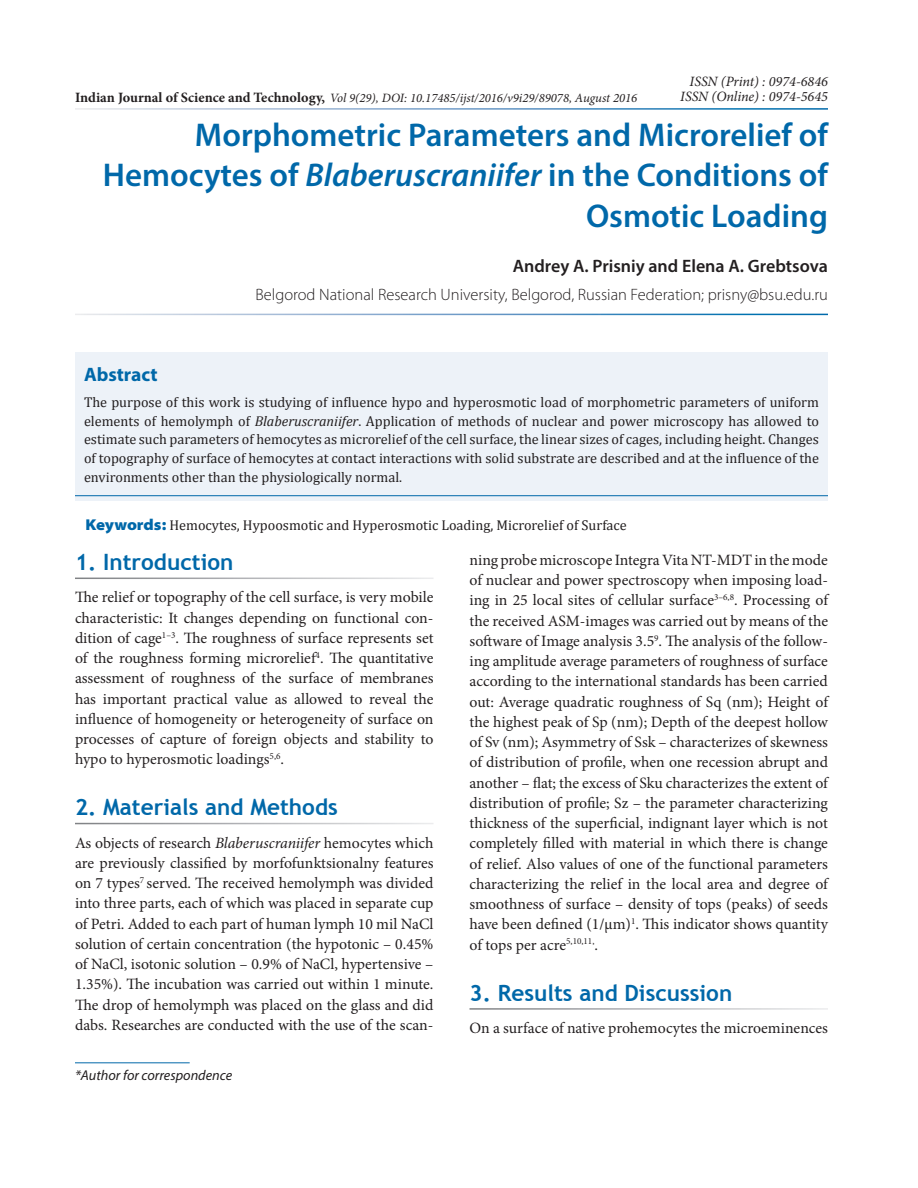
<style>
.page{position:relative;width:918px;height:1188px;background:#fff}
.page>*{position:absolute;margin:0;border:0;box-sizing:border-box;transform-origin:0 0}
.AT{font:600 33px/40.5px "Myriad Pro";color:#0068a9;text-align:right}
.t1{font:700 22.5px "Trebuchet MS";color:#0068a9}
.Abs_Head{font:700 19.5px "Myriad Pro";color:#0068a9}
.Author{font:600 18px "Myriad Pro";color:#231f20}
.Affiliation_Last{font:300 16.5px "Myriad Pro";color:#231f20}
.Text{font:15.75px/20.2px "Minion Pro";color:#231f20;text-align:justify}
.Abs_Text1{font:14.25px/18.8px "Cambria";color:#231f20;text-align:justify}
.Keyword{font:14.25px "Cambria";color:#231f20}
.t2{font:italic 14.25px "Minion Pro";color:#231f20}
.Footnote1{font:italic 14.25px "Myriad Pro";color:#231f20}
.t3{font:italic 12.75px "Minion Pro";color:#231f20}
.s1{font-style:italic}
.s2{font-weight:700;font-style:normal;font-size:14.25px}
.s3{font-family:"Myriad Pro";font-weight:900;font-stretch:semi-expanded;font-size:15.75px;color:#0068a9}
</style>
<div class="page">
<hr style="left:75px;top:1062px;width:115px;height:1px;background:#0068a9">
<div style="left:75px;top:352px;width:753px;height:149px;background:#edf2f8"></div>
<hr style="left:75px;top:495px;width:753px;height:1px;background:#0068a9">
<p class="t2" style="left:690px;top:72px;width:140px">ISSN (Print) : 0974-6846</p>
<p class="t2" style="left:680px;top:87px;width:149px">ISSN (Online) : 0974-5645</p>
<p class="AT" style="left:103px;top:113px;width:727px">Morphometric Parameters and Microrelief of<br>Hemocytes of <span class="s1">Blaberuscraniifer</span> in the Conditions of<br>Osmotic Loading</p>
<p class="Author" style="left:513px;top:254px;width:317px">Andrey A. Prisniy and Elena A. Grebtsova</p>
<p class="Affiliation_Last" style="left:256px;top:285px;width:574px">Belgorod National Research University, Belgorod, Russian Federation; prisny@bsu.edu.ru</p>
<p class="t3" style="left:75px;top:90px;width:564px"><span class="s2">Indian Journal of Science and Technology,</span> Vol 9(29), DOI: 10.17485/ijst/2016/v9i29/89078, August 2016</p>
<p class="Abs_Head" style="left:84px;top:361px;width:75px">Abstract</p>
<p class="Abs_Text1" style="left:84px;top:393px;width:737px">The purpose of this work is studying of influence hypo and hyperosmotic load of morphometric parameters of uniform elements of hemolymph of <span class="s1">Blaberuscraniifer</span>. Application of methods of nuclear and power microscopy has allowed to estimate such parameters of hemocytes as microrelief of the cell surface, the linear sizes of cages, including height. Changes of topography of surface of hemocytes at contact interactions with solid substrate are described and at the influence of the environments other than the physiologically normal.</p>
<p class="Keyword" style="left:86px;top:516px;width:543px"><span class="s3">Keywords:</span> Hemocytes, Hypoosmotic and Hyperosmotic Loading, Microrelief of Surface</p>
<h1 class="t1" style="left:75px;top:548px;width:160px">1. Introduction</h1>
<p class="Text" style="left:75px;top:587px;width:360px">The relief or topography of the cell surface, is very mobile characteristic: It changes depending on functional con&shy;dition of cage<sup>1–3</sup>. The roughness of surface represents set of the roughness forming microrelief<sup>4</sup>. The quantitative assessment of roughness of the surface of membranes has important practical value as allowed to reveal the influence of homogeneity or heterogeneity of surface on processes of capture of foreign objects and stability to hypo to hyperosmotic loadings<sup>5,6</sup>.</p>
<h1 class="t1" style="left:75px;top:793px;width:264px">2. Materials and Methods</h1>
<p class="Text" style="left:75px;top:832px;width:360px">As objects of research <span class="s1">Blaberuscraniifer</span> hemocytes which are previously classified by morfofunktsionalny features on 7 types<sup>7</sup> served. The received hemolymph was divided into three parts, each of which was placed in separate cup of Petri. Added to each part of human lymph 10 mil NaCl solution of certain concentration (the hypotonic – 0.45% of NaCl, isotonic solution – 0.9% of NaCl, hypertensive – 1.35%). The incubation was carried out within 1 minute.<br>The drop of hemolymph was placed on the glass and did dabs. Researches are conducted with the use of the scan-</p>
<p class="Footnote1" style="left:75px;top:1066px;width:159px">*Author for correspondence</p>
<p class="Text" style="left:470px;top:550px;width:360px">ning probe microscope Integra Vita NT-MDT in the mode of nuclear and power spectroscopy when imposing load&shy;ing in 25 local sites of cellular surface<sup>3–6,8</sup>. Processing of the received ASM-images was carried out by means of the software of Image analysis 3.5<sup>9</sup>. The analysis of the follow&shy;ing amplitude average parameters of roughness of surface according to the international standards has been carried out: Average quadratic roughness of Sq (nm); Height of the highest peak of Sp (nm); Depth of the deepest hollow of Sv (nm); Asymmetry of Ssk – characterizes of skewness of distribution of profile, when one recession abrupt and another – flat; the excess of Sku characterizes the extent of distribution of profile; Sz – the parameter characterizing thickness of the superficial, indignant layer which is not completely filled with material in which there is change of relief. Also values of one of the functional parameters characterizing the relief in the local area and degree of smoothness of surface – density of tops (peaks) of seeds have been defined (1/μm)<sup>1</sup>. This indicator shows quantity of tops per acre<sup>5,10,11,</sup>.</p>
<h1 class="t1" style="left:470px;top:979px;width:264px">3. Results and Discussion</h1>
<p class="Text" style="left:470px;top:1018px;width:360px">On a surface of native prohemocytes the microeminences</p>
</div>
